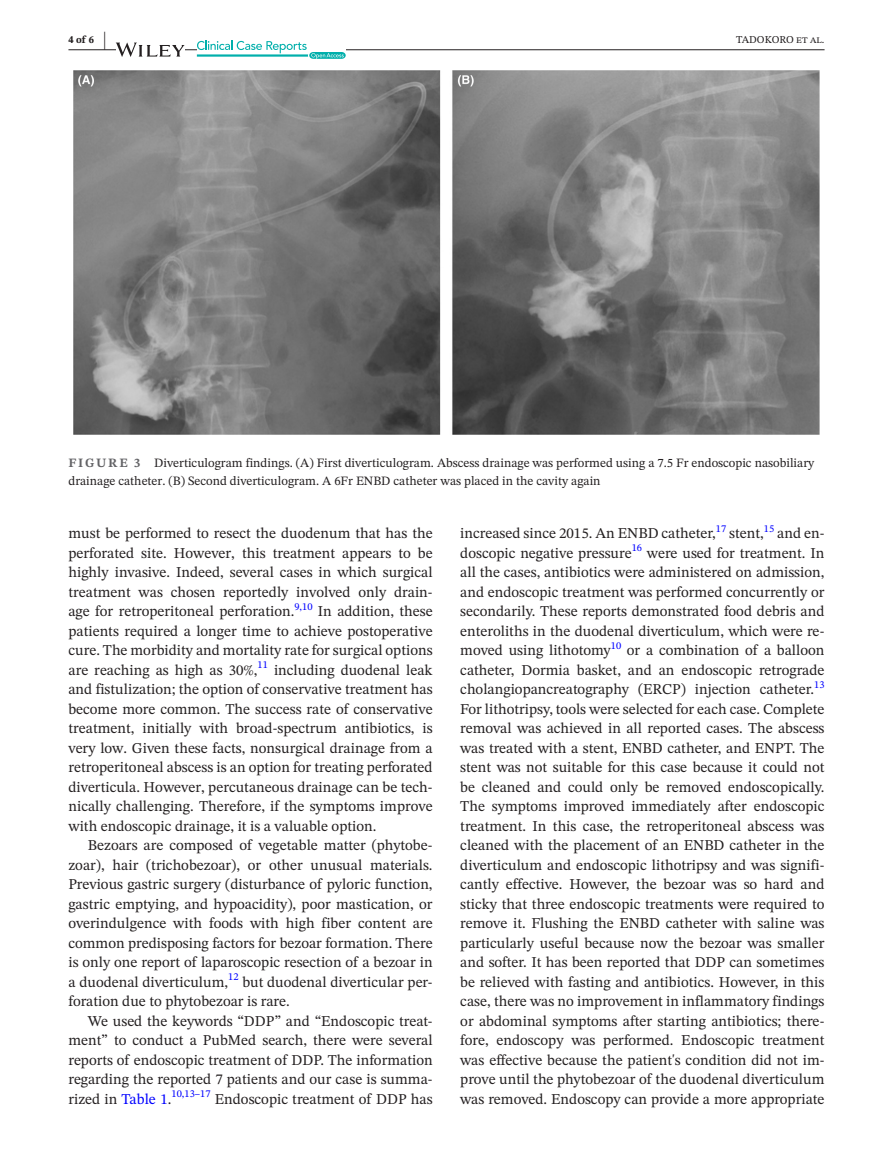
<style>
.page{position:relative;width:893px;height:1174px;background:#fff}
.page>*{position:absolute;margin:0;border:0;box-sizing:border-box;transform-origin:0 0}
.t1{font:15px/19.5px "STIX Two Text";color:#231f20;text-align:justify}
.t2{font:12.75px/18px "STIX Two Text";color:#231f20}
.t3{font:10.5px "STIX Two Text";color:#00f}
.t4{font:10.5px "STIX Two Text";color:#231f20}
.t5{font:700 10.5px "STIX Two Text";color:#231f20}
.s1{font-size:21px}
.s2{font-weight:700;color:#636366}
.s3{color:#00f}
</style>
<div class="page">
<hr style="left:68px;top:49px;width:756px;height:1px;background:#231f20">
<svg style="left:116px;top:43px;width:69px;height:14px"></svg>
<svg style="left:197px;top:41px;width:149px;height:18px"></svg>
<img style="left:73px;top:70px;width:747px;height:364px">
<p class="t5" style="left:68px;top:32px;width:39px">4 of 6 <span class="s1">|</span></p>
<p class="t4" style="left:736px;top:32px;width:90px">TADOKORO et al.</p>
<p class="t2" style="left:68px;top:453px;width:747px"><span class="s2">FIGURE 3</span> Diverticulogram findings. (A) First diverticulogram. Abscess drainage was performed using a 7.5 Fr endoscopic nasobiliary drainage catheter. (B) Second diverticulogram. A 6Fr ENBD catheter was placed in the cavity again</p>
<p class="t1" style="left:68px;top:523px;width:366px">must be performed to resect the duodenum that has the perforated site. However, this treatment appears to be highly invasive. Indeed, several cases in which surgical treatment was chosen reportedly involved only drain&shy;age for retroperitoneal perforation.</p>
<p class="t3" style="left:294px;top:598px;width:20px">9,10</p>
<p class="t1" style="left:68px;top:601px;width:366px;text-indent:249px">In addition, these patients required a longer time to achieve postoperative cure. The morbidity and mortality rate for surgical options are reaching as high as 30%,</p>
<p class="t3" style="left:258px;top:657px;width:12px">11</p>
<p class="t1" style="left:68px;top:660px;width:366px;text-indent:206px">including duodenal leak and fistulization; the option of conservative treatment has become more common. The success rate of conservative treatment, initially with broad-spectrum antibiotics, is very low. Given these facts, nonsurgical drainage from a retroperitoneal abscess is an option for treating perforated diverticula. However, percutaneous drainage can be tech&shy;nically challenging. Therefore, if the symptoms improve with endoscopic drainage, it is a valuable option.</p>
<p class="t1" style="left:68px;top:835px;width:366px;text-indent:20px">Bezoars are composed of vegetable matter (phytobe&shy;zoar), hair (trichobezoar), or other unusual materials.<br>Previous gastric surgery (disturbance of pyloric function, gastric emptying, and hypoacidity), poor mastication, or overindulgence with foods with high fiber content are common predisposing factors for bezoar formation. There is only one report of laparoscopic resection of a bezoar in a duodenal diverticulum,</p>
<p class="t3" style="left:228px;top:969px;width:12px">12</p>
<p class="t1" style="left:68px;top:972px;width:366px;text-indent:174px">but duodenal diverticular per&shy;foration due to phytobezoar is rare.</p>
<p class="t1" style="left:68px;top:1011px;width:366px;text-indent:20px">We used the keywords “DDP” and “Endoscopic treat&shy;ment” to conduct a PubMed search, there were several reports of endoscopic treatment of DDP. The information regarding the reported 7 patients and our case is summa&shy;rized in <span class="s3">Table 1</span>.</p>
<p class="t3" style="left:172px;top:1086px;width:41px">10,13–17</p>
<p class="t1" style="left:215px;top:1089px;width:219px">Endoscopic treatment of DDP has</p>
<p class="t1" style="left:460px;top:523px;width:257px">increased since 2015. An ENBD catheter,</p>
<p class="t3" style="left:716px;top:520px;width:12px">17</p>
<p class="t3" style="left:764px;top:520px;width:12px">15</p>
<p class="t1" style="left:777px;top:523px;width:49px">and en-</p>
<p class="t1" style="left:729px;top:523px;width:36px">stent,</p>
<p class="t1" style="left:460px;top:543px;width:173px">doscopic negative pressure</p>
<p class="t3" style="left:632px;top:540px;width:12px">16</p>
<p class="t1" style="left:460px;top:543px;width:366px;text-indent:187px">were used for treatment. In all the cases, antibiotics were administered on admission, and endoscopic treatment was performed concurrently or secondarily. These reports demonstrated food debris and enteroliths in the duodenal diverticulum, which were re&shy;moved using lithotomy</p>
<p class="t3" style="left:611px;top:637px;width:12px">10</p>
<p class="t1" style="left:460px;top:640px;width:366px;text-indent:167px">or a combination of a balloon catheter, Dormia basket, and an endoscopic retrograde cholangiopancreatography (ERCP) injection catheter.</p>
<p class="t3" style="left:814px;top:676px;width:12px">13</p>
<p class="t1" style="left:460px;top:699px;width:366px">For lithotripsy, tools were selected for each case. Complete removal was achieved in all reported cases. The abscess was treated with a stent, ENBD catheter, and ENPT. The stent was not suitable for this case because it could not be cleaned and could only be removed endoscopically.<br>The symptoms improved immediately after endoscopic treatment. In this case, the retroperitoneal abscess was cleaned with the placement of an ENBD catheter in the diverticulum and endoscopic lithotripsy and was signifi&shy;cantly effective. However, the bezoar was so hard and sticky that three endoscopic treatments were required to remove it. Flushing the ENBD catheter with saline was particularly useful because now the bezoar was smaller and softer. It has been reported that DDP can sometimes be relieved with fasting and antibiotics. However, in this case, there was no improvement in inflammatory findings or abdominal symptoms after starting antibiotics; there&shy;fore, endoscopy was performed. Endoscopic treatment was effective because the patient's condition did not im&shy;prove until the phytobezoar of the duodenal diverticulum was removed. Endoscopy can provide a more appropriate</p>
</div>
